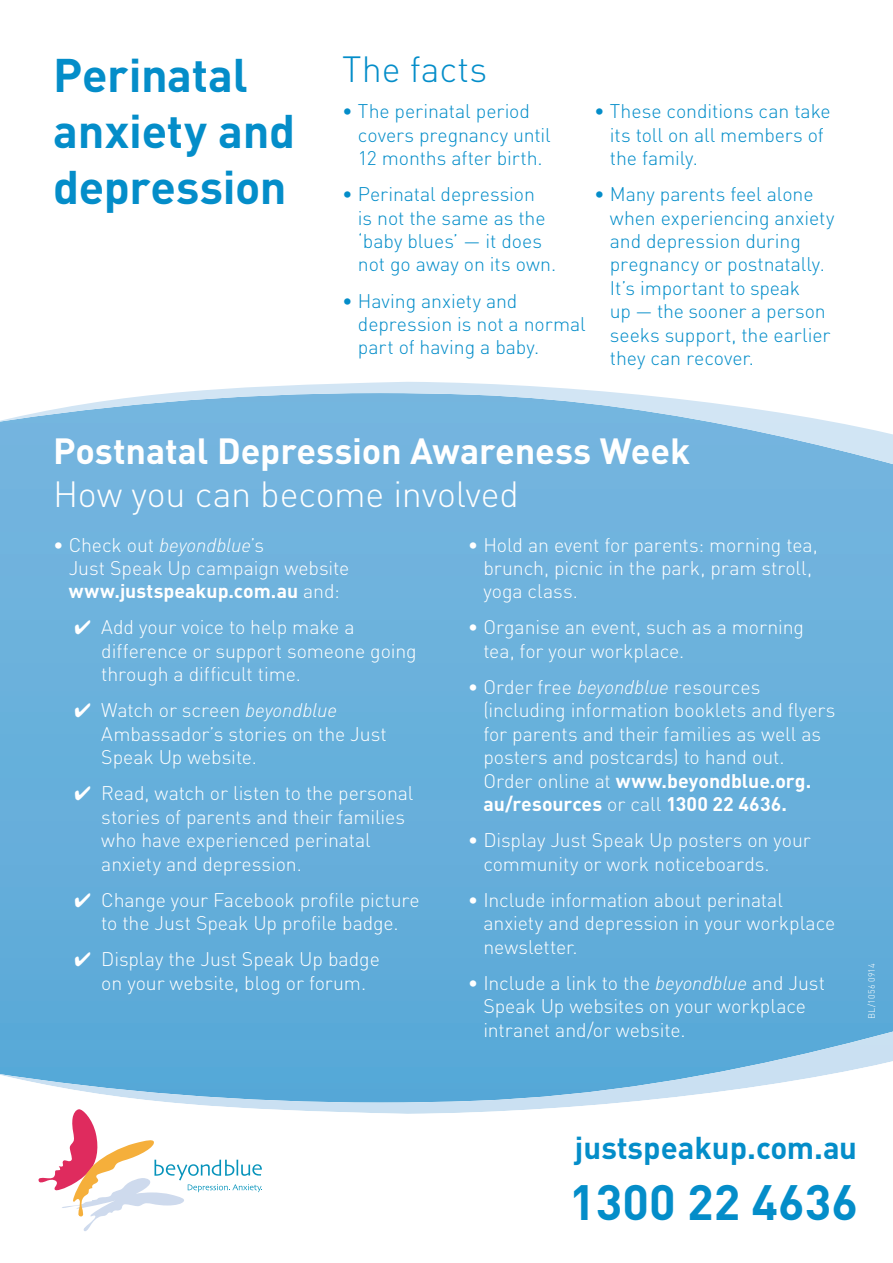
<style>
.page{position:relative;width:893px;height:1263px;background:#fff}
.page>*{position:absolute;margin:0;border:0;box-sizing:border-box;transform-origin:0 0}
.t1{font:700 49.05px "DIN";color:#048dc9}
.t2{font:700 46.5px/55.9px "DIN";letter-spacing:-.01em;color:#048dc9}
.t3{font:700 36px "DIN";letter-spacing:-.005em;color:#fff}
.t4{font:300 36px "DIN";letter-spacing:-.01em;color:#fff}
.t5{font:300 36px "DIN";letter-spacing:.005em;color:#048dc9}
.t6{font:700 31.2px "DIN";color:#048dc9}
.t7{font:300 19.5px/23.4px "DIN";letter-spacing:-.005em;color:#fff}
.t8{font:300 19.5px/23.4px "DIN";letter-spacing:-.005em;color:#048dc9}
.t9{font:300 9px "DIN";letter-spacing:.02em;color:#fff}
.s1{font-style:italic}
.s2{font-weight:700}
</style>
<div class="page">
<div style="left:0;top:555px;width:893px;height:385px;background:#67b0db"></div>
<div style="left:0;top:505px;width:893px;height:50px;background:#71b3de"></div>
<div style="left:0;top:447px;width:893px;height:58px;background:#73b4de"></div>
<svg style="left:0;top:382px;width:893px;height:65px;fill:#74b6df"></svg>
<div style="left:0;top:940px;width:893px;height:15px;background:#60acd9"></div>
<div style="left:0;top:955px;width:893px;height:93px;background:#5daad8"></div>
<svg style="left:0;top:1048px;width:893px;height:134px"></svg>
<svg style="left:39px;top:1109px;width:223px;height:122px"></svg>
<h2 class="t2" style="left:53px;top:52px;width:244px">Perinatal anxiety and depression</h2>
<h3 class="t5" style="left:342px;top:57px;width:146px">The facts</h3>
<p class="t8" style="left:358px;top:102px;width:194px;text-indent:-16px">• The perinatal period covers pregnancy until<br>12 months after birth.</p>
<p class="t8" style="left:358px;top:185px;width:200px;text-indent:-16px">• Perinatal depression<br>is not the same as the ‘baby blues’ — it does not go away on its own.</p>
<p class="t8" style="left:358px;top:291px;width:229px;text-indent:-16px">• Having anxiety and depression is not a normal part of having a baby.</p>
<p class="t8" style="left:610px;top:102px;width:222px;text-indent:-16px">• These conditions can take its toll on all members of the family.</p>
<p class="t8" style="left:610px;top:185px;width:226px;text-indent:-16px">• Many parents feel alone when experiencing anxiety and depression during pregnancy or postnatally.<br>It’s important to speak<br>up — the sooner a person seeks support, the earlier they can recover.</p>
<h3 class="t3" style="left:53px;top:437px;width:638px">Postnatal Depression Awareness Week</h3>
<h3 class="t4" style="left:53px;top:481px;width:467px">How you can become involved</h3>
<p class="t7" style="left:69px;top:535px;width:282px;text-indent:-16px">• Check out <span class="s1">beyondblue</span>’s<br>Just Speak Up campaign website <span class="s2">www.justspeakup.com.au</span> and:</p>
<p class="t7" style="left:101px;top:618px;width:317px;text-indent:-27px">✔ Add your voice to help make a difference or support someone going through a difficult time.</p>
<p class="t7" style="left:101px;top:701px;width:287px;text-indent:-27px">✔ Watch or screen <span class="s1">beyondblue<br></span>Ambassador’s stories on the Just<br>Speak Up website.</p>
<p class="t7" style="left:101px;top:784px;width:314px;text-indent:-27px">✔ Read, watch or listen to the personal stories of parents and their families who have experienced perinatal anxiety and depression.</p>
<p class="t7" style="left:74px;top:890px;width:347px;text-align:center">✔ Change your Facebook profile picture to the Just Speak Up profile badge.</p>
<p class="t7" style="left:101px;top:950px;width:280px;text-indent:-27px">✔ Display the Just Speak Up badge on your website, blog or forum.</p>
<p class="t7" style="left:483px;top:535px;width:336px;text-indent:-16px">• Hold an event for parents: morning tea, brunch, picnic in the park, pram stroll, yoga class.</p>
<p class="t7" style="left:483px;top:618px;width:322px;text-indent:-16px">• Organise an event, such as a morning tea, for your workplace.</p>
<p class="t7" style="left:483px;top:678px;width:354px;text-indent:-16px">• Order free <span class="s1">beyondblue</span> resources (including information booklets and flyers for parents and their families as well as posters and postcards) to hand out.<br>Order online at <span class="s2">www.beyondblue.org. au/resources</span> or call <span class="s2">1300 22 4636.</span></p>
<p class="t7" style="left:483px;top:831px;width:329px;text-indent:-16px">• Display Just Speak Up posters on your community or work noticeboards.</p>
<p class="t7" style="left:483px;top:890px;width:353px;text-indent:-16px">• Include information about perinatal anxiety and depression in your workplace newsletter.</p>
<p class="t7" style="left:483px;top:973px;width:343px;text-indent:-16px">• Include a link to the <span class="s1">beyondblue</span> and Just<br>Speak Up websites on your workplace intranet and/or website.</p>
<p class="t9" style="left:868px;top:1019px;width:58px;rotate:-90deg">BL/1056 0914</p>
<h3 class="t6" style="left:575px;top:1136px;width:284px">justspeakup.com.au</h3>
<h1 class="t1" style="left:569px;top:1183px;width:290px">1300 22 4636</h1>
</div>
